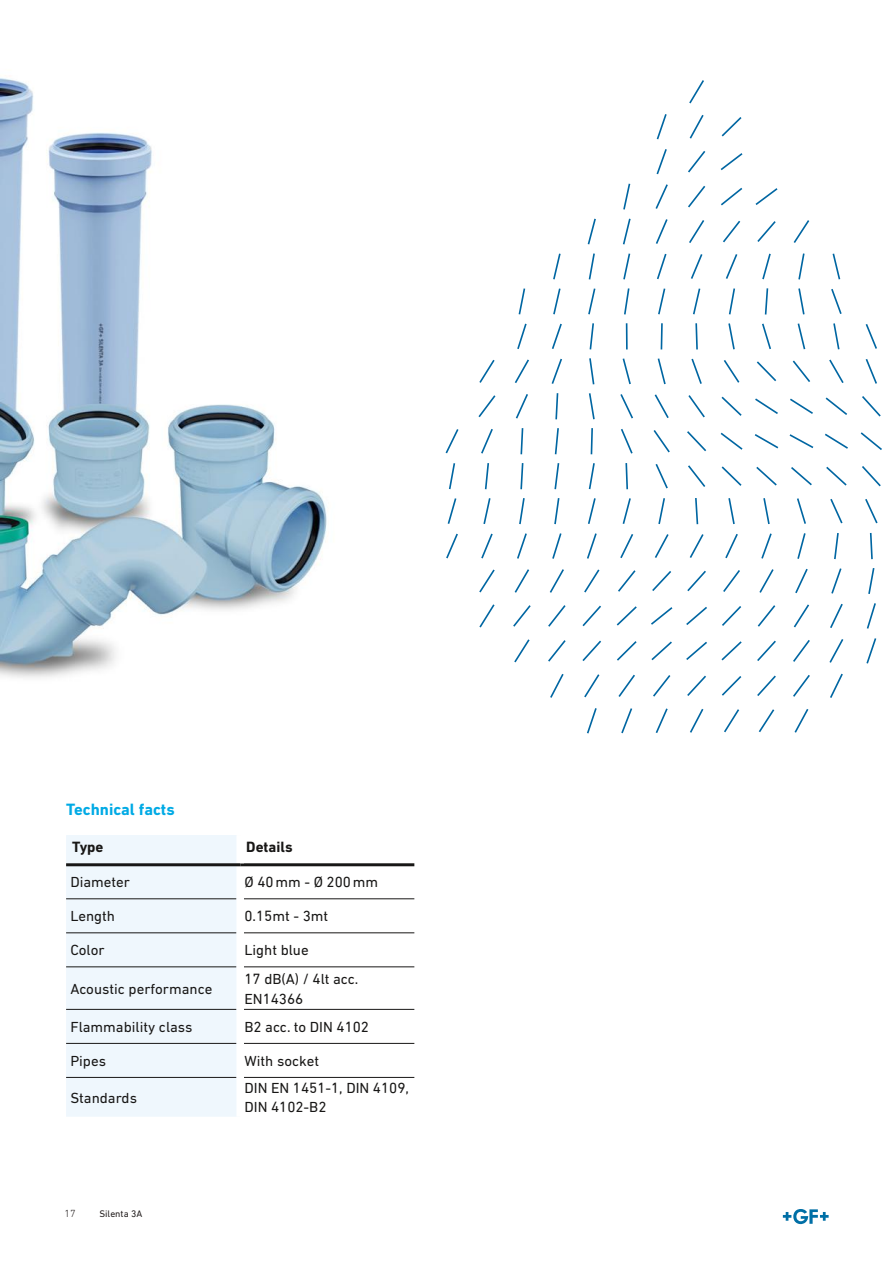
<style>
.page{position:relative;width:893px;height:1263px;background:#fff}
.page>*{position:absolute;margin:0;border:0;box-sizing:border-box;transform-origin:0 0}
.t1{font:700 16.5px "DIN Nextfor GF";color:#00aae5}
.t2{font:15px/19.5px "DIN Nextfor GF";color:#181716}
.t3{font:700 15px "DIN Nextfor GF";color:#181716}
.t4{font:300 10.5px "DIN Next CYR";color:#241f1f}
.t5{font:9.75px "DIN Nextfor GF";color:#241f1f}
</style>
<div class="page">
<img style="left:0;top:78px;width:327px;height:600px">
<svg style="left:446px;top:80px;width:436px;height:653px"></svg>
<div style="left:66px;top:835px;width:170px;height:282px;background:#eff7fd"></div>
<hr style="left:66px;top:898px;width:170px;height:1px;background:#181716">
<hr style="left:244px;top:898px;width:170px;height:1px;background:#181716">
<hr style="left:66px;top:932px;width:170px;height:1px;background:#181716">
<hr style="left:244px;top:932px;width:170px;height:1px;background:#181716">
<hr style="left:66px;top:966px;width:170px;height:1px;background:#181716">
<hr style="left:244px;top:966px;width:170px;height:1px;background:#181716">
<hr style="left:66px;top:1009px;width:170px;height:1px;background:#181716">
<hr style="left:244px;top:1009px;width:170px;height:1px;background:#181716">
<hr style="left:66px;top:1043px;width:170px;height:1px;background:#181716">
<hr style="left:244px;top:1043px;width:170px;height:1px;background:#181716">
<hr style="left:66px;top:1077px;width:170px;height:1px;background:#181716">
<hr style="left:244px;top:1077px;width:170px;height:1px;background:#181716">
<hr style="left:240px;top:863px;width:174px;height:3px;background:#181716">
<hr style="left:66px;top:863px;width:174px;height:3px;background:#181716">
<svg style="left:783px;top:1209px;width:46px;height:15px"></svg>
<p class="t1" style="left:66px;top:798px;width:110px">Technical facts</p>
<p class="t3" style="left:72px;top:837px;width:33px">Type</p>
<p class="t3" style="left:246px;top:837px;width:48px">Details</p>
<p class="t2" style="left:70px;top:871px;width:61px">Diameter</p>
<p class="t2" style="left:244px;top:871px;width:135px">Ø 40mm - Ø 200mm</p>
<p class="t2" style="left:70px;top:905px;width:46px">Length</p>
<p class="t2" style="left:244px;top:905px;width:85px">0.15mt - 3mt</p>
<p class="t2" style="left:70px;top:940px;width:36px">Color</p>
<p class="t2" style="left:244px;top:940px;width:66px">Light blue</p>
<p class="t2" style="left:70px;top:978px;width:143px">Acoustic performance</p>
<p class="t2" style="left:244px;top:968px;width:115px">17 dB(A) / 4lt acc.<br>EN14366</p>
<p class="t2" style="left:70px;top:1016px;width:124px">Flammability class</p>
<p class="t2" style="left:244px;top:1016px;width:126px">B2 acc. to DIN 4102</p>
<p class="t2" style="left:70px;top:1050px;width:37px">Pipes</p>
<p class="t2" style="left:244px;top:1050px;width:76px">With socket</p>
<p class="t2" style="left:70px;top:1087px;width:68px">Standards</p>
<p class="t2" style="left:244px;top:1077px;width:166px">DIN EN 1451-1, DIN 4109,<br>DIN 4102-B2</p>
<p class="t4" style="left:65px;top:1207px;width:13px">17</p>
<p class="t5" style="left:99px;top:1207px;width:44px">Silenta 3A</p>
</div>
